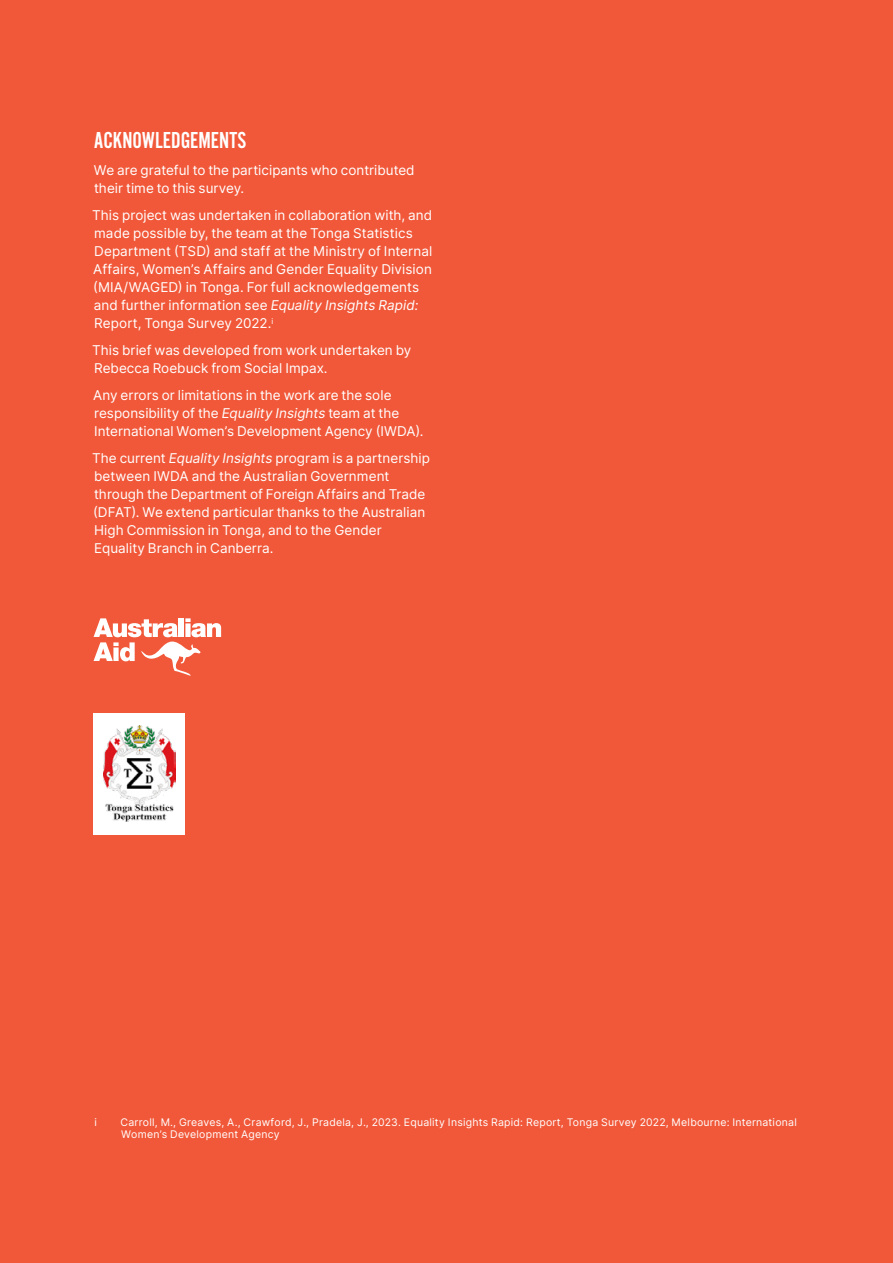
<style>
.page{position:relative;width:893px;height:1263px;background:#f15839}
.page>*{position:absolute;margin:0;border:0;box-sizing:border-box;transform-origin:0 0}
.t1{font:24px "Alternate Got No 2 D";color:#fff}
.Body{font:13.5px/18px "Inter";letter-spacing:.005em;color:#fff}
.Footnote{font:10.5px/12.6px "Inter";letter-spacing:.025em;color:#fff}
</style>
<div class="page">
<svg style="left:94px;top:618px;width:127px;height:58px"></svg>
<div style="left:94px;top:713px;width:91px;height:122px;background:#fff"></div>
<img style="left:103px;top:725px;width:72px;height:97px">
<h3 class="t1" style="left:94px;top:128px;width:154px">ACKNOWLEDGEMENTS</h3>
<p class="Body" style="left:94px;top:161px;width:322px">We are grateful to the participants who contributed their time to this survey.</p>
<p class="Body" style="left:92px;top:206px;width:341px">This project was undertaken in collaboration with, and made possible by, the team at the Tonga Statistics Department (TSD) and staff at the Ministry of Internal Affairs, Women’s Affairs and Gender Equality Division (MIA/WAGED) in Tonga. For full acknowledgements and further information see Equality Insights Rapid:<br>Report, Tonga Survey 2022.<sup>i</sup></p>
<p class="Body" style="left:92px;top:341px;width:321px">This brief was developed from work undertaken by<br>Rebecca Roebuck from Social Impax.</p>
<p class="Body" style="left:93px;top:386px;width:332px">Any errors or limitations in the work are the sole responsibility of the Equality Insights team at the<br>International Women’s Development Agency (IWDA).</p>
<p class="Body" style="left:92px;top:449px;width:339px">The current Equality Insights program is a partnership between IWDA and the Australian Government through the Department of Foreign Affairs and Trade (DFAT). We extend particular thanks to the Australian High Commission in Tonga, and to the Gender Equality Branch in Canberra.</p>
<p class="Footnote" style="left:95px;top:1115px;width:4px">i</p>
<p class="Footnote" style="left:121px;top:1115px;width:678px">Carroll, M., Greaves, A., Crawford, J., Pradela, J., 2023. Equality Insights Rapid: Report, Tonga Survey 2022, Melbourne: International<br>Women’s Development Agency</p>
</div>
